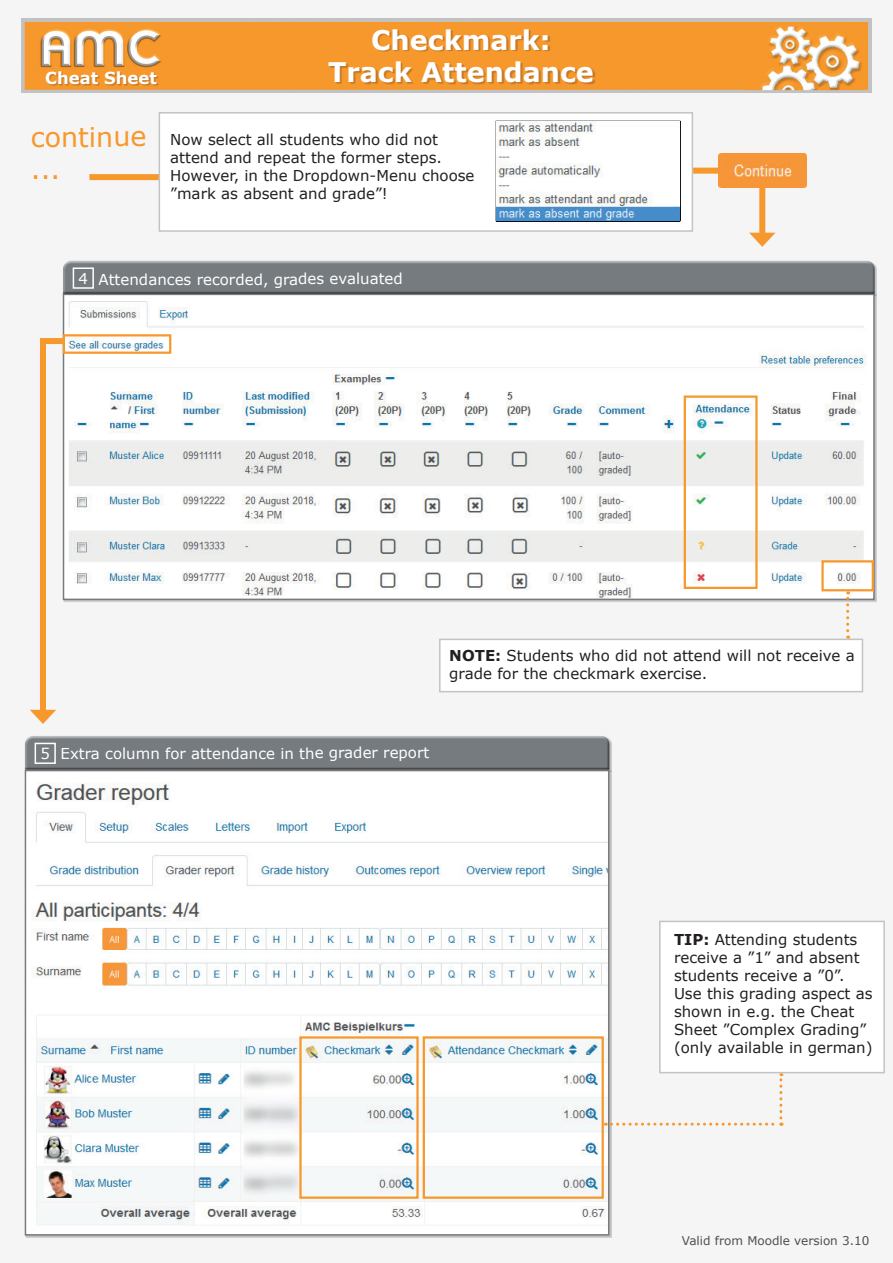
<style>
.page{position:relative;width:893px;height:1263px;background:#f5f5f5}
.page>*{position:absolute;margin:0;border:0;box-sizing:border-box;transform-origin:0 0}
.t1{font:700 27px "Verdana";color:#fff}
.t2{font:27px/32.5px "Verdana";letter-spacing:-.005em;color:#f7982c}
.t3{font:700 16.5px "Verdana";color:#fff}
.t4{font:15px/18px "Verdana";color:#231f20}
.t5{font:15px "Verdana";letter-spacing:-.005em;color:#fff}
.t6{font:12px "Verdana";color:#4d4f51}
.s1{font-weight:700}
</style>
<div class="page">
<img style="left:22px;top:18px;width:849px;height:75px">
<div style="left:330px;top:30px;width:265px;height:55px;background:#231f20;opacity:.25"></div>
<div style="left:47px;top:72px;width:111px;height:14px;background:#231f20;opacity:.25"></div>
<div style="left:63px;top:258px;width:813px;height:37px;background:#fff;opacity:.75"></div>
<div style="left:63px;top:263px;width:813px;height:33px;background:#231f20;opacity:.75"></div>
<img style="left:68px;top:301px;width:804px;height:296px">
<div style="left:63px;top:294px;width:812px;height:306px;border:2px solid #767b7f"></div>
<div style="left:73px;top:267px;width:21px;height:22px;border:2px solid #fff"></div>
<div style="left:89px;top:174px;width:129px;height:6px;background:#f7982c"></div>
<div style="left:159px;top:112px;width:534px;height:120px;background:#fff;border:2px solid #c2c3c3"></div>
<img style="left:496px;top:121px;width:185px;height:101px">
<div style="left:759px;top:168px;width:6px;height:70px;background:#f7982c"></div>
<svg style="left:749px;top:233px;width:26px;height:14px"></svg>
<div style="left:693px;top:168px;width:65px;height:6px;background:#f7982c"></div>
<div style="left:684px;top:395px;width:74px;height:194px;border:2px solid #f7982c"></div>
<div style="left:821px;top:560px;width:53px;height:31px;border:2px solid #f7982c"></div>
<div style="left:439px;top:639px;width:424px;height:53px;background:#fff;border:2px solid #c2c3c3"></div>
<svg style="left:846px;top:591px;width:3px;height:48px"></svg>
<div style="left:63px;top:334px;width:108px;height:20px;border:2px solid #f7982c"></div>
<div style="left:25px;top:733px;width:585px;height:37px;background:#fff;opacity:.75"></div>
<div style="left:25px;top:738px;width:585px;height:33px;background:#231f20;opacity:.75"></div>
<img style="left:35px;top:784px;width:571px;height:436px">
<div style="left:25px;top:770px;width:584px;height:465px;border:2px solid #767b7f"></div>
<div style="left:35px;top:743px;width:21px;height:21px;border:2px solid #fff"></div>
<div style="left:423px;top:1036px;width:181px;height:163px;border:2px solid #f7982c"></div>
<svg style="left:605px;top:1073px;width:177px;height:53px"></svg>
<div style="left:659px;top:921px;width:226px;height:152px;background:#fff;border:2px solid #c2c3c3"></div>
<img style="left:718px;top:154px;width:88px;height:33px">
<div style="left:40px;top:340px;width:6px;height:375px;background:#f7982c"></div>
<svg style="left:30px;top:710px;width:26px;height:14px"></svg>
<div style="left:40px;top:338px;width:23px;height:6px;background:#f7982c"></div>
<div style="left:299px;top:1036px;width:120px;height:163px;border:2px solid #f7982c"></div>
<h1 class="t1" style="left:371px;top:21px;width:181px">Checkmark:</h1>
<p class="t3" style="left:45px;top:66px;width:113px">Cheat Sheet</p>
<h1 class="t1" style="left:328px;top:53px;width:267px">Track Attendance</h1>
<h1 class="t2" style="left:31px;top:120px;width:117px">continue ...</h1>
<p class="t4" style="left:170px;top:131px;width:306px">Now select all students who did not attend and repeat the former steps.<br>However, in the Dropdown-Menu choose ”mark as absent and grade”!</p>
<p class="t5" style="left:79px;top:269px;width:326px">4 Attendances recorded, grades evaluated</p>
<p class="t4" style="left:449px;top:647px;width:407px"><span class="s1">NOTE:</span> Students who did not attend will not receive a grade for the checkmark exercise.</p>
<p class="t5" style="left:40px;top:743px;width:390px">5 Extra column for attendance in the grader report</p>
<p class="t4" style="left:674px;top:930px;width:200px"><span class="s1">TIP:</span> Attending students receive a ”1” and absent students receive a ”0”.<br>Use this grading aspect as shown in e.g. the Cheat<br>Sheet ”Complex Grading” (only available in german)</p>
<p class="t6" style="left:682px;top:1233px;width:189px">Valid from Moodle version 3.10</p>
</div>
